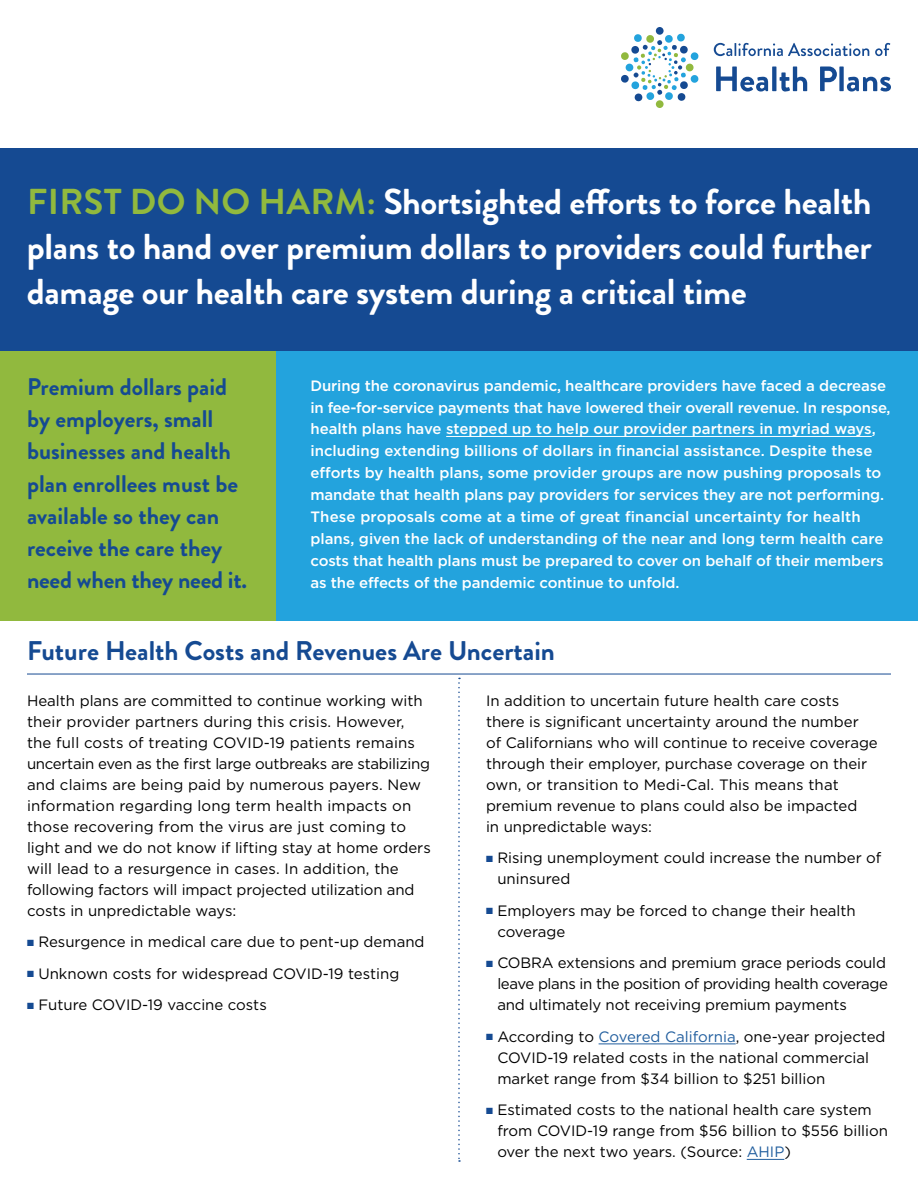
<style>
.page{position:relative;width:918px;height:1188px;background:#fff}
.page>*{position:absolute;margin:0;border:0;box-sizing:border-box;transform-origin:0 0}
.t1{font:700 36px/45px "Brandon Grotesque";letter-spacing:-.01em;color:#fff;text-align:justify}
.t2{font:700 27px "Brandon Grotesque";color:#154a92}
.t3{font:700 24px/32.2px "Brandon Grotesque";color:#154a92}
.t4{font:15px/21px "Gotham";color:#000}
.t5{font:500 15px/22px "Gotham";letter-spacing:-.01em;color:#fff}
.s1{color:#91b93e}
.s2{color:#154a92}
.s3{color:#215e9e}
</style>
<div class="page">
<div style="left:0;top:148px;width:918px;height:203px;background:#154a92"></div>
<div style="left:0;top:351px;width:277px;height:270px;background:#91b93e"></div>
<div style="left:277px;top:351px;width:641px;height:270px;background:#23a3dd"></div>
<svg style="left:714px;top:43px;width:155px;height:13px"></svg>
<svg style="left:875px;top:43px;width:15px;height:13px"></svg>
<svg style="left:716px;top:67px;width:52px;height:25px"></svg>
<svg style="left:772px;top:67px;width:4px;height:24px"></svg>
<svg style="left:780px;top:67px;width:27px;height:25px"></svg>
<svg style="left:820px;top:67px;width:17px;height:24px"></svg>
<div style="left:839px;top:67px;width:5px;height:24px;background:#154a92"></div>
<svg style="left:847px;top:77px;width:44px;height:15px"></svg>
<div style="left:656px;top:100px;width:8px;height:8px;background:#91b93e;border-radius:50%"></div>
<div style="left:656px;top:27px;width:8px;height:8px;background:#154a92;border-radius:50%"></div>
<svg style="left:621px;top:33px;width:78px;height:69px"></svg>
<hr style="left:446px;top:436px;width:426px;height:1px;background:#fff">
<hr style="left:27px;top:674px;width:864px;height:1px;background:#154a92">
<hr style="left:599px;top:1044px;width:137px;height:1px;background:#215e9e">
<hr style="left:747px;top:1159px;width:37px;height:1px;background:#215e9e">
<svg style="left:458px;top:678px;width:2px;height:484px"></svg>
<h1 class="t1" style="left:27px;top:180px;width:846px"><span class="s1">FIRST DO NO HARM:</span> Shortsighted efforts to force health plans to hand over premium dollars to providers could further damage our health care system during a critical time</h1>
<h3 class="t3" style="left:27px;top:371px;width:222px">Premium dollars paid by employers, small businesses and health plan enrollees must be available so they can receive the care they need when they need it.</h3>
<p class="t5" style="left:310px;top:374px;width:582px">During the coronavirus pandemic, healthcare providers have faced a decrease in fee-for-service payments that have lowered their overall revenue. In response, health plans have stepped up to help our provider partners in myriad ways, including extending billions of dollars in financial assistance. Despite these efforts by health plans, some provider groups are now pushing proposals to mandate that health plans pay providers for services they are not performing.<br>These proposals come at a time of great financial uncertainty for health plans, given the lack of understanding of the near and long term health care costs that health plans must be prepared to cover on behalf of their members as the effects of the pandemic continue to unfold.</p>
<h2 class="t2" style="left:27px;top:632px;width:529px">Future Health Costs and Revenues Are Uncertain</h2>
<p class="t4" style="left:27px;top:690px;width:405px">Health plans are committed to continue working with their provider partners during this crisis. However, the full costs of treating COVID-19 patients remains uncertain even as the first large outbreaks are stabilizing and claims are being paid by numerous payers. New information regarding long term health impacts on those recovering from the virus are just coming to light and we do not know if lifting stay at home orders will lead to a resurgence in cases. In addition, the following factors will impact projected utilization and costs in unpredictable ways:</p>
<p class="t4" style="left:27px;top:931px;width:399px"><span class="s2">■</span> Resurgence in medical care due to pent-up demand</p>
<p class="t4" style="left:27px;top:963px;width:374px"><span class="s2">■</span> Unknown costs for widespread COVID-19 testing</p>
<p class="t4" style="left:27px;top:994px;width:241px"><span class="s2">■</span> Future COVID-19 vaccine costs</p>
<p class="t4" style="left:486px;top:690px;width:393px">In addition to uncertain future health care costs there is significant uncertainty around the number<br>of Californians who will continue to receive coverage through their employer, purchase coverage on their own, or transition to Medi-Cal. This means that premium revenue to plans could also be impacted<br>in unpredictable ways:</p>
<p class="t4" style="left:497px;top:847px;width:386px;text-indent:-11px"><span class="s2">■</span> Rising unemployment could increase the number of uninsured</p>
<p class="t4" style="left:497px;top:900px;width:360px;text-indent:-11px"><span class="s2">■</span> Employers may be forced to change their health coverage</p>
<p class="t4" style="left:497px;top:952px;width:392px;text-indent:-11px"><span class="s2">■</span> COBRA extensions and premium grace periods could leave plans in the position of providing health coverage and ultimately not receiving premium payments</p>
<p class="t4" style="left:497px;top:1026px;width:390px;text-indent:-11px"><span class="s2">■</span> According to <span class="s3">Covered California</span>, one-year projected<br>COVID-19 related costs in the national commercial market range from $34 billion to $251 billion</p>
<p class="t4" style="left:497px;top:1099px;width:392px;text-indent:-11px"><span class="s2">■</span> Estimated costs to the national health care system from COVID-19 range from $56 billion to $556 billion over the next two years. (Source: <span class="s3">AHIP</span>)</p>
</div>
